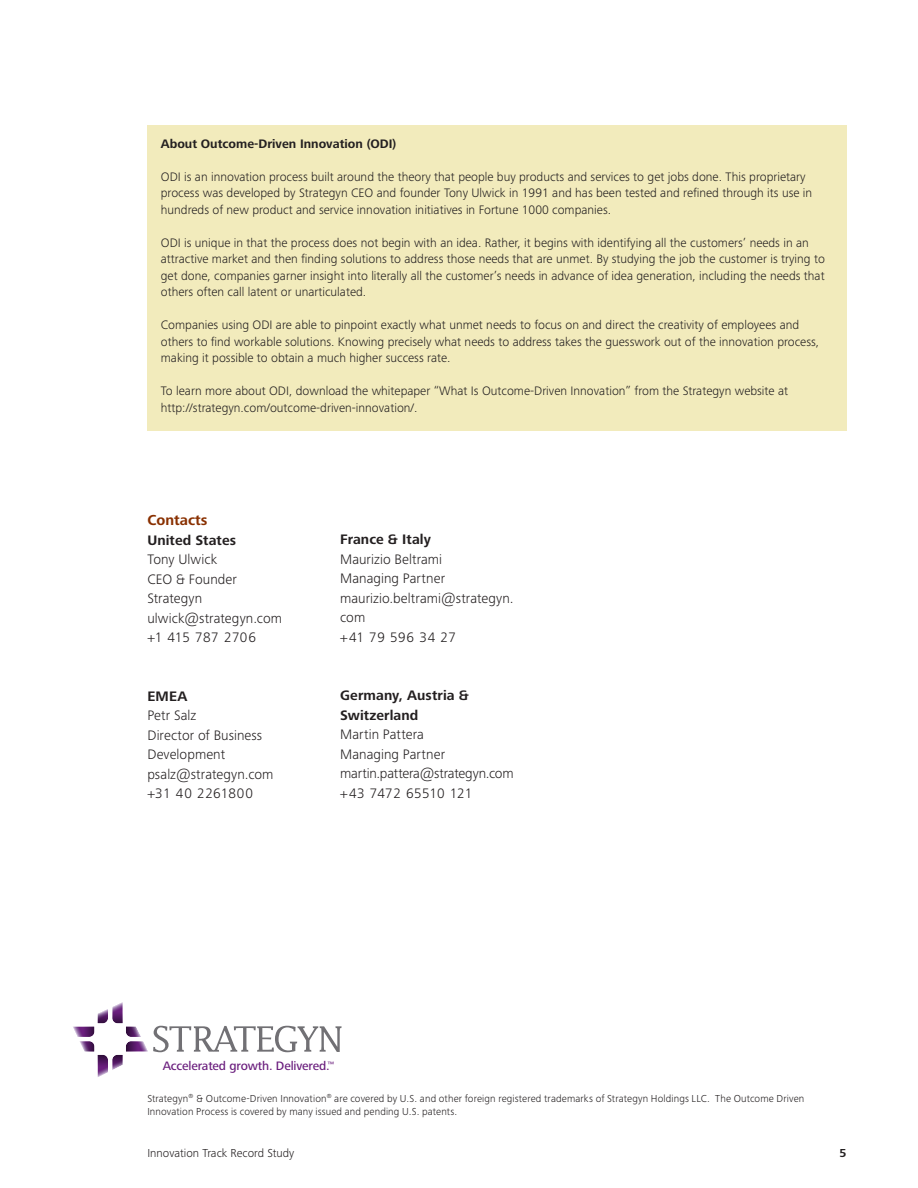
<style>
.page{position:relative;width:918px;height:1188px;background:#fff}
.page>*{position:absolute;margin:0;border:0;box-sizing:border-box;transform-origin:0 0}
.t1{font:700 15px "Frutiger Next Pro";color:#893001}
.t2{font:300 14.25px/19.5px "Frutiger Next Pro";letter-spacing:.005em;color:#231f20}
.t3{font:700 14.25px/19.5px "Frutiger Next Pro";letter-spacing:.005em;color:#231f20}
.t4{font:300 12.75px/16.5px "Frutiger Next Pro";color:#231f20}
.t5{font:700 12.75px "Frutiger Next Pro";color:#231f20}
.t6{font:500 12.75px "Frutiger Next Pro";letter-spacing:-.01em;color:#6b1f7e}
.t7{font:300 12px "Frutiger Next Pro";color:#231f20}
.t8{font:700 12px "Frutiger Next Pro";color:#231f20}
.t9{font:300 10.5px/13.5px "Frutiger Next Pro";letter-spacing:.01em;color:#231f20}
</style>
<div class="page">
<svg style="left:73px;top:1002px;width:269px;height:75px"></svg>
<div style="left:147px;top:125px;width:699px;height:306px;background:#f2ebbc"></div>
<p class="t5" style="left:161px;top:139px;width:237px">About Outcome-Driven Innovation (ODI)</p>
<p class="t4" style="left:161px;top:170px;width:653px">ODI is an innovation process built around the theory that people buy products and services to get jobs done. This proprietary process was developed by Strategyn CEO and founder Tony Ulwick in 1991 and has been tested and refined through its use in hundreds of new product and service innovation initiatives in Fortune 1000 companies.</p>
<p class="t4" style="left:161px;top:236px;width:666px">ODI is unique in that the process does not begin with an idea. Rather, it begins with identifying all the customers’ needs in an attractive market and then finding solutions to address those needs that are unmet. By studying the job the customer is trying to get done, companies garner insight into literally all the customer’s needs in advance of idea generation, including the needs that others often call latent or unarticulated.</p>
<p class="t4" style="left:161px;top:318px;width:660px">Companies using ODI are able to pinpoint exactly what unmet needs to focus on and direct the creativity of employees and others to find workable solutions. Knowing precisely what needs to address takes the guesswork out of the innovation process, making it possible to obtain a much higher success rate.</p>
<p class="t4" style="left:161px;top:384px;width:629px">To learn more about ODI, download the whitepaper “What Is Outcome-Driven Innovation” from the Strategyn website at http://strategyn.com/outcome-driven-innovation/.</p>
<p class="t1" style="left:147px;top:514px;width:62px">Contacts</p>
<p class="t3" style="left:147px;top:531px;width:90px">United States</p>
<p class="t2" style="left:147px;top:551px;width:136px">Tony Ulwick<br>CEO &amp; Founder<br>Strategyn ulwick@strategyn.com +1 415 787 2706</p>
<p class="t3" style="left:147px;top:687px;width:41px">EMEA</p>
<p class="t2" style="left:147px;top:707px;width:128px">Petr Salz<br>Director of Business<br>Development psalz@strategyn.com +31 40 2261800</p>
<p class="t3" style="left:340px;top:531px;width:92px">France &amp; Italy</p>
<p class="t2" style="left:340px;top:550px;width:175px">Maurizio Beltrami<br>Managing Partner maurizio.beltrami@strategyn. com<br>+41 79 596 34 27</p>
<p class="t3" style="left:340px;top:687px;width:130px">Germany, Austria &amp;<br>Switzerland</p>
<p class="t2" style="left:340px;top:726px;width:175px">Martin Pattera<br>Managing Partner martin.pattera@strategyn.com +43 7472 65510 121</p>
<p class="t6" style="left:163px;top:1061px;width:173px">Accelerated growth. Delivered.<sup>™</sup></p>
<p class="t9" style="left:147px;top:1092px;width:659px">Strategyn<sup>®</sup> &amp; Outcome-Driven Innovation<sup>®</sup> are covered by U.S. and other foreign registered trademarks of Strategyn Holdings LLC. The Outcome Driven<br>Innovation Process is covered by many issued and pending U.S. patents.</p>
<p class="t7" style="left:147px;top:1148px;width:148px">Innovation Track Record Study</p>
<p class="t8" style="left:840px;top:1148px;width:9px">5</p>
</div>
